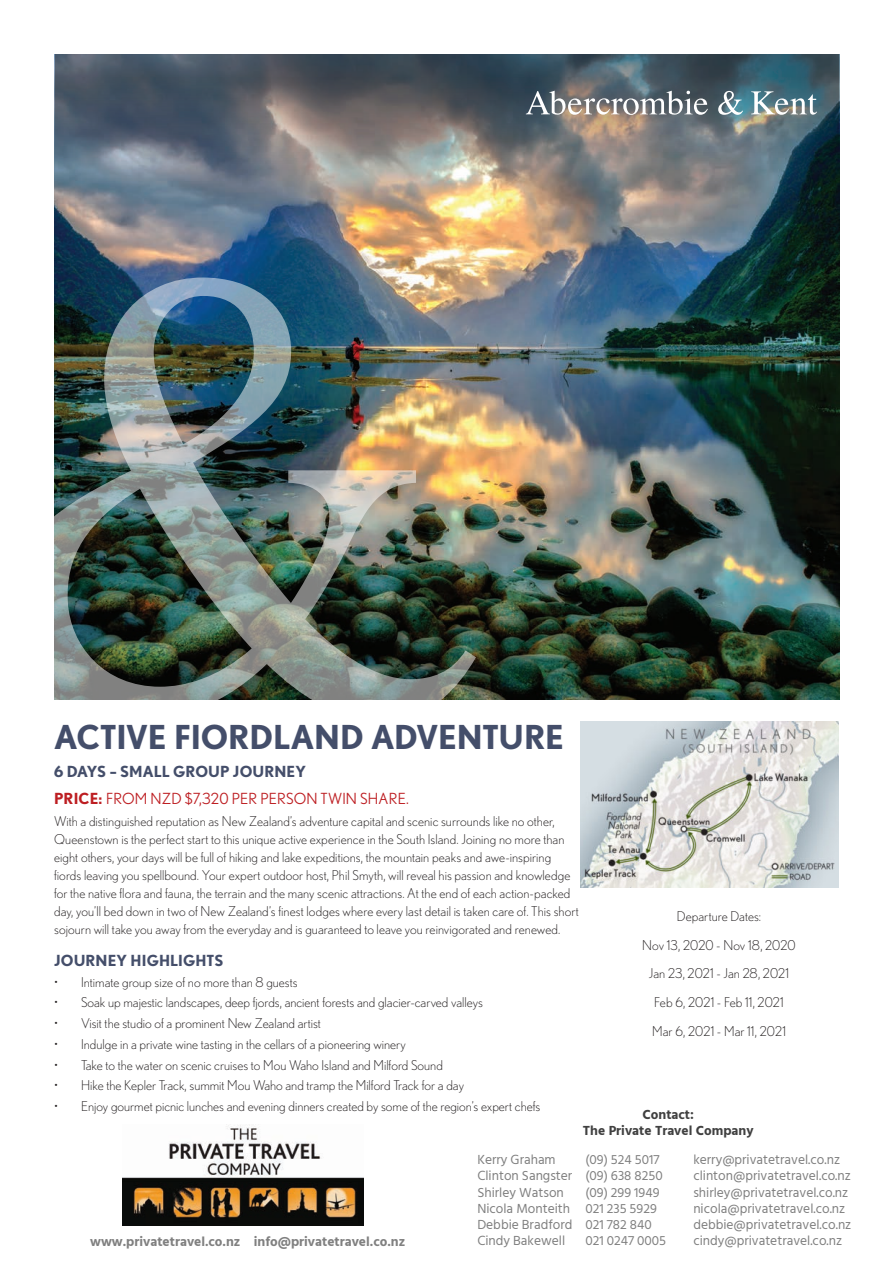
<style>
.page{position:relative;width:893px;height:1263px;background:#fff}
.page>*{position:absolute;margin:0;border:0;box-sizing:border-box;transform-origin:0 0}
.Tour_Title{font:700 33px "Nobel";letter-spacing:-.01em;color:#444e6a}
.Itinerary_Sub_Head_B{font:700 15.3px "Nobel";letter-spacing:.005em;color:#444e6a}
.Itinerary_Cost{font:15.3px "Nobel";letter-spacing:.01em;color:#bd1e22}
.Tour_Introduction{font:300 13.5px/18px "Nobel";color:#231f20}
.t1{font:13.5px "Hind Siliguri";color:#808080}
.t2{font:700 13.5px "Hind Siliguri";color:#808080}
.t3{font:700 13.5px/16.2px "Hind Siliguri";color:#404040;text-align:center}
.s1{font-weight:700}
</style>
<div class="page">
<img style="left:54px;top:54px;width:785px;height:645px">
<img style="left:54px;top:277px;width:422px;height:423px">
<svg style="left:55px;top:54px;width:783px;height:110px;background:#5b646c"></svg>
<svg style="left:526px;top:91px;width:182px;height:24px"></svg>
<svg style="left:718px;top:91px;width:25px;height:24px"></svg>
<svg style="left:751px;top:91px;width:66px;height:24px"></svg>
<img style="left:581px;top:722px;width:258px;height:166px">
<img style="left:122px;top:1124px;width:241px;height:101px">
<p class="Tour_Title" style="left:54px;top:718px;width:511px">ACTIVE FIORDLAND ADVENTURE</p>
<p class="Itinerary_Sub_Head_B" style="left:54px;top:763px;width:253px">6 DAYS – SMALL GROUP JOURNEY</p>
<p class="Itinerary_Cost" style="left:54px;top:789px;width:356px"><span class="s1">PRICE:</span> FROM NZD $7,320 PER PERSON TWIN SHARE.</p>
<p class="Tour_Introduction" style="left:54px;top:812px;width:526px">With a distinguished reputation as New Zealand’s adventure capital and scenic surrounds like no other, Queenstown is the perfect start to this unique active experience in the South Island. Joining no more than eight others, your days will be full of hiking and lake expeditions, the mountain peaks and awe-inspiring fiords leaving you spellbound. Your expert outdoor host, Phil Smyth, will reveal his passion and knowledge for the native flora and fauna, the terrain and the many scenic attractions. At the end of each action-packed day, you’ll bed down in two of New Zealand’s finest lodges where every last detail is taken care of. This short sojourn will take you away from the everyday and is guaranteed to leave you reinvigorated and renewed.</p>
<p class="Itinerary_Sub_Head_B" style="left:54px;top:951px;width:171px">JOURNEY HIGHLIGHTS</p>
<p class="Tour_Introduction" style="left:54px;top:973px;width:245px">• Intimate group size of no more than 8 guests</p>
<p class="Tour_Introduction" style="left:54px;top:993px;width:430px">• Soak up majestic landscapes, deep fjords, ancient forests and glacier-carved valleys</p>
<p class="Tour_Introduction" style="left:54px;top:1014px;width:268px">• Visit the studio of a prominent New Zealand artist</p>
<p class="Tour_Introduction" style="left:54px;top:1035px;width:353px">• Indulge in a private wine tasting in the cellars of a pioneering winery</p>
<p class="Tour_Introduction" style="left:54px;top:1056px;width:390px">• Take to the water on scenic cruises to Mou Waho Island and Milford Sound</p>
<p class="Tour_Introduction" style="left:54px;top:1076px;width:411px">• Hike the Kepler Track, summit Mou Waho and tramp the Milford Track for a day</p>
<p class="Tour_Introduction" style="left:54px;top:1097px;width:488px">• Enjoy gourmet picnic lunches and evening dinners created by some of the region’s expert chefs</p>
<p class="Tour_Introduction" style="left:677px;top:907px;width:86px">Departure Dates:</p>
<p class="Tour_Introduction" style="left:642px;top:936px;width:155px">Nov 13, 2020 - Nov 18, 2020</p>
<p class="Tour_Introduction" style="left:649px;top:964px;width:142px">Jan 23, 2021 - Jan 28, 2021</p>
<p class="Tour_Introduction" style="left:654px;top:993px;width:131px">Feb 6, 2021 - Feb 11, 2021</p>
<p class="Tour_Introduction" style="left:652px;top:1022px;width:135px">Mar 6, 2021 - Mar 11, 2021</p>
<p class="t3" style="left:583px;top:1106px;width:172px">Contact:<br>The Private Travel Company</p>
<p class="t2" style="left:90px;top:1231px;width:317px">www.privatetravel.co.nz info@privatetravel.co.nz</p>
<p class="t1" style="left:477px;top:1150px;width:80px">Kerry Graham</p>
<p class="t1" style="left:585px;top:1150px;width:76px">(09) 524 5017</p>
<p class="t1" style="left:693px;top:1150px;width:148px">kerry@privatetravel.co.nz</p>
<p class="t1" style="left:477px;top:1166px;width:187px">Clinton Sangster (09) 638 8250</p>
<p class="t1" style="left:693px;top:1166px;width:159px">clinton@privatetravel.co.nz</p>
<p class="t1" style="left:477px;top:1183px;width:88px">Shirley Watson</p>
<p class="t1" style="left:585px;top:1183px;width:76px">(09) 299 1949</p>
<p class="t1" style="left:693px;top:1183px;width:157px">shirley@privatetravel.co.nz</p>
<p class="t1" style="left:477px;top:1199px;width:181px">Nicola Monteith 021 235 5929</p>
<p class="t1" style="left:693px;top:1199px;width:153px">nicola@privatetravel.co.nz</p>
<p class="t1" style="left:477px;top:1215px;width:176px">Debbie Bradford 021 782 840</p>
<p class="t1" style="left:693px;top:1215px;width:160px">debbie@privatetravel.co.nz</p>
<p class="t1" style="left:477px;top:1231px;width:89px">Cindy Bakewell</p>
<p class="t1" style="left:585px;top:1231px;width:82px">021 0247 0005</p>
<p class="t1" style="left:693px;top:1231px;width:150px">cindy@privatetravel.co.nz</p>
</div>
